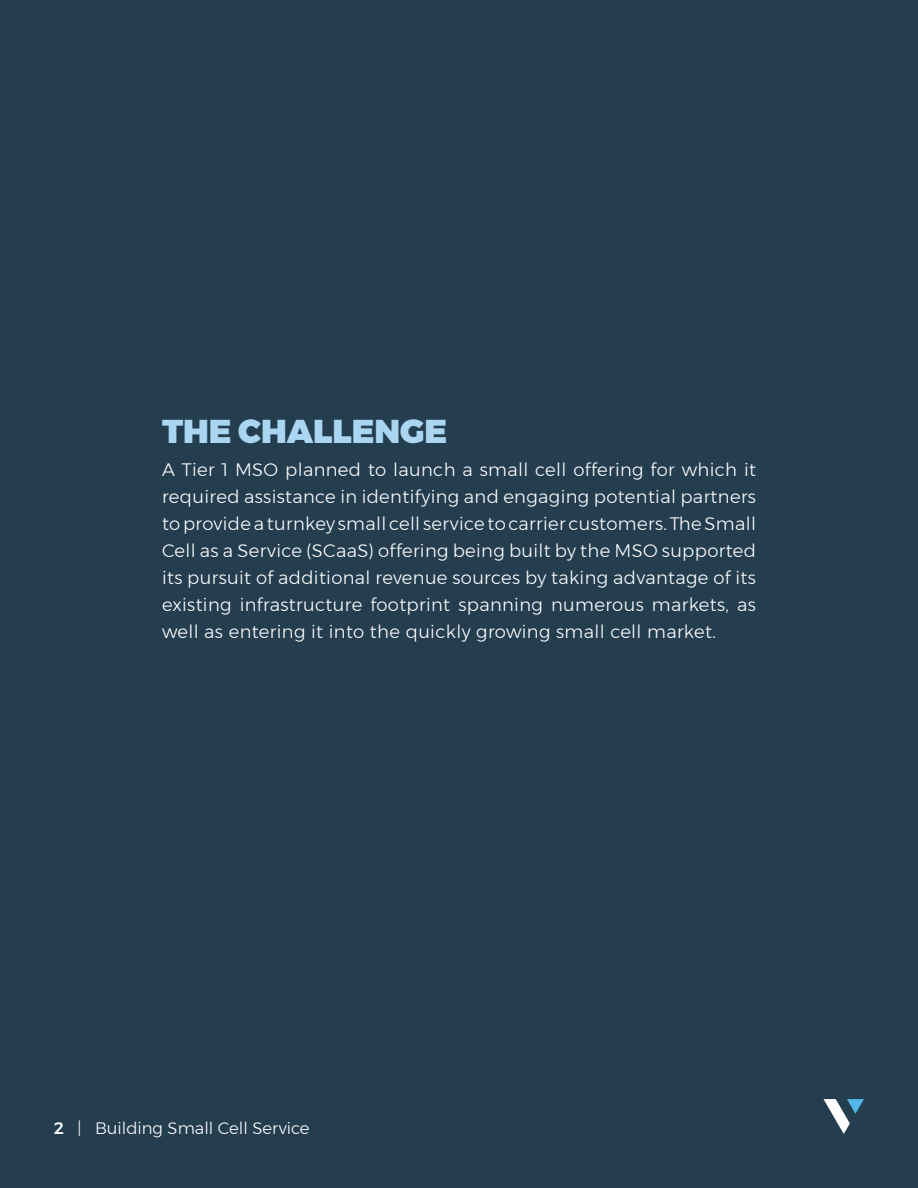
<style>
.page{position:relative;width:918px;height:1188px;background:#243e50}
.page>*{position:absolute;margin:0;border:0;box-sizing:border-box;transform-origin:0 0}
.Header_4{font:900 33px "Montserrat";color:#aad6f2}
.Body_1{font:300 18px/27px "Montserrat";letter-spacing:.02em;color:#fff;text-align:justify}
.t1{font:300 16.5px "Montserrat";color:#fff}
.s1{font-weight:500}
</style>
<div class="page">
<svg style="left:824px;top:1099px;width:40px;height:35px"></svg>
<p class="Header_4" style="left:162px;top:404px;width:287px">THE CHALLENGE</p>
<p class="Body_1" style="left:162px;top:456px;width:596px">A Tier 1 MSO planned to launch a small cell offering for which it required assistance in identifying and engaging potential partners to provide a turnkey small cell service to carrier customers. The Small Cell as a Service (SCaaS) offering being built by the MSO supported its pursuit of additional revenue sources by taking advantage of its existing infrastructure footprint spanning numerous markets, as well as entering it into the quickly growing small cell market.</p>
<p class="t1" style="left:54px;top:1116px;width:257px"><span class="s1">2</span> | Building Small Cell Service</p>
</div>
